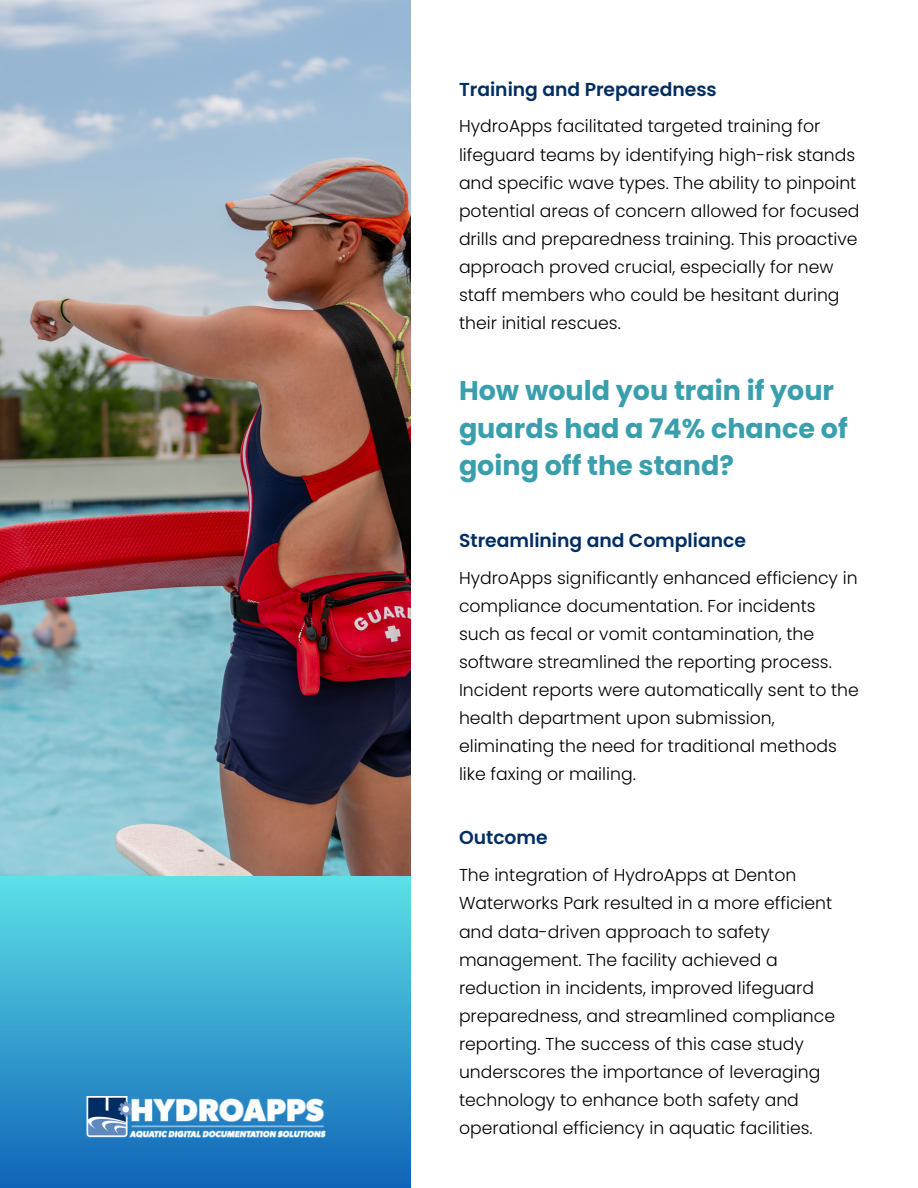
<style>
.page{position:relative;width:918px;height:1188px;background:#fff}
.page>*{position:absolute;margin:0;border:0;box-sizing:border-box;transform-origin:0 0}
.t1{font:700 27px/37.2px "Poppins";color:#399fad}
.t2{font:600 18.75px "Poppins";color:#002d62}
.t3{font:300 17.25px/28.2px "Poppins";color:#000001}
</style>
<div class="page">
<img style="left:0;top:0;width:411px;height:877px">
<div style="left:0;top:877px;width:411px;height:311px;background:linear-gradient(to bottom,#5de0e6,#1064b7)"></div>
<img style="left:86px;top:1096px;width:43px;height:42px">
<img style="left:129px;top:1096px;width:196px;height:42px">
<p class="t2" style="left:459px;top:76px;width:259px">Training and Preparedness</p>
<p class="t3" style="left:459px;top:112px;width:402px">HydroApps facilitated targeted training for lifeguard teams by identifying high-risk stands and specific wave types. The ability to pinpoint potential areas of concern allowed for focused drills and preparedness training. This proactive approach proved crucial, especially for new staff members who could be hesitant during their initial rescues.</p>
<p class="t1" style="left:459px;top:372px;width:390px">How would you train if your guards had a 74% chance of going off the stand?</p>
<p class="t2" style="left:459px;top:527px;width:289px">Streamlining and Compliance</p>
<h2 class="t3" style="left:459px;top:563px;width:401px">HydroApps significantly enhanced efficiency in compliance documentation. For incidents such as fecal or vomit contamination, the software streamlined the reporting process.<br>Incident reports were automatically sent to the health department upon submission, eliminating the need for traditional methods like faxing or mailing.</h2>
<h2 class="t2" style="left:459px;top:825px;width:90px">Outcome</h2>
<h1 class="t3" style="left:459px;top:861px;width:378px">The integration of HydroApps at Denton Waterworks Park resulted in a more efficient and data-driven approach to safety management. The facility achieved a reduction in incidents, improved lifeguard preparedness, and streamlined compliance reporting. The success of this case study underscores the importance of leveraging technology to enhance both safety and operational efficiency in aquatic facilities.</h1>
</div>
